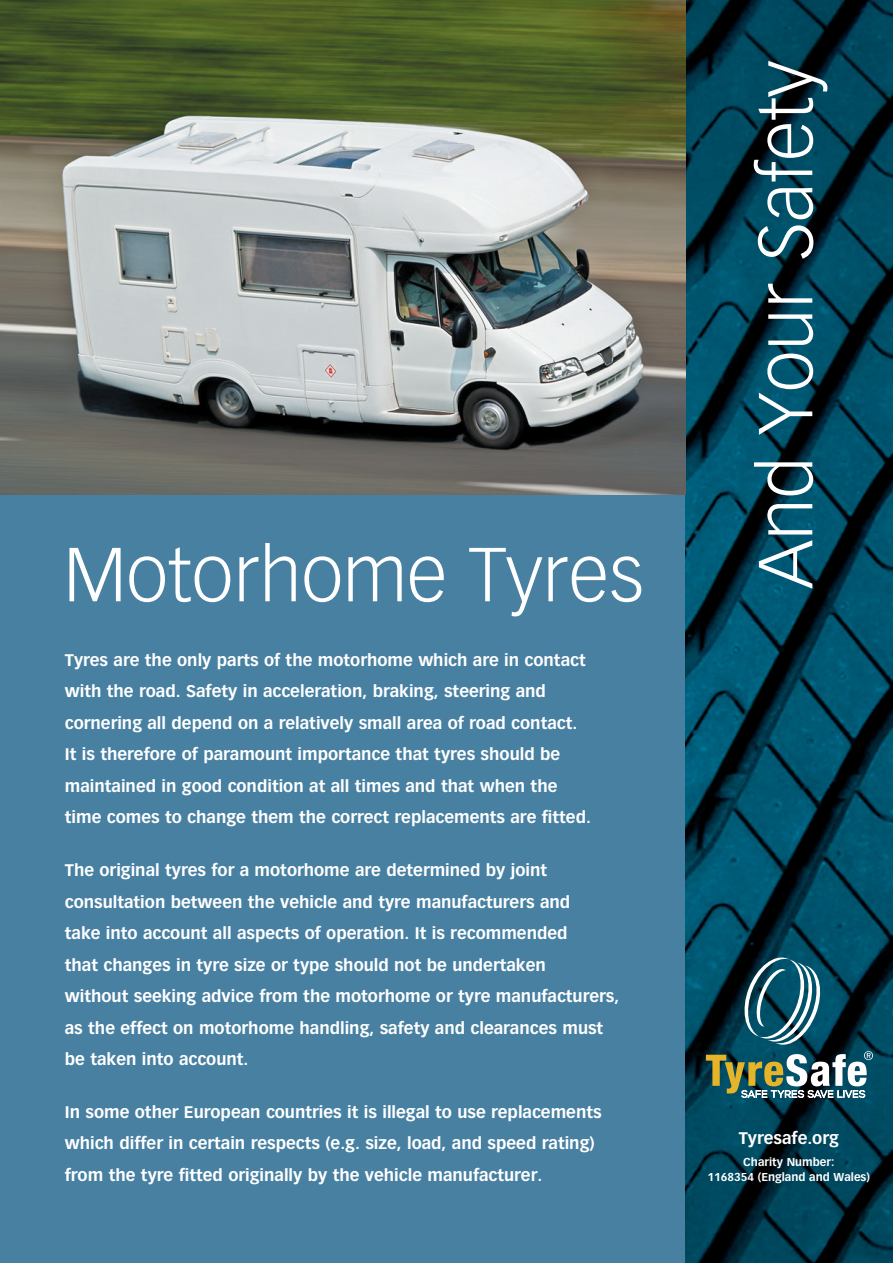
<style>
.page{position:relative;width:893px;height:1263px;background:#fff}
.page>*{position:absolute;margin:0;border:0;box-sizing:border-box;transform-origin:0 0}
.t1{font:300 75px "Vectora LH";color:#fff}
.t2{font:700 16.5px/31.5px "Vectora LH";color:#fff}
.t3{font:700 11.25px/15px "Vectora LH";color:#fff;text-align:center}
</style>
<div class="page">
<img style="left:684px;top:0;width:209px;height:1263px">
<div style="left:0;top:493px;width:684px;height:770px;background:#4880a2"></div>
<img style="left:0;top:0;width:685px;height:495px">
<svg style="left:706px;top:953px;width:167px;height:145px;background:#2f5b63"></svg>
<h1 class="t1" style="left:64px;top:531px;width:581px">Motorhome Tyres</h1>
<p class="t2" style="left:65px;top:644px;width:528px">Tyres are the only parts of the motorhome which are in contact with the road. Safety in acceleration, braking, steering and cornering all depend on a relatively small area of road contact.<br>It is therefore of paramount importance that tyres should be maintained in good condition at all times and that when the time comes to change them the correct replacements are fitted.</p>
<p class="t2" style="left:65px;top:854px;width:556px">The original tyres for a motorhome are determined by joint consultation between the vehicle and tyre manufacturers and<br>take into account all aspects of operation. It is recommended<br>that changes in tyre size or type should not be undertaken<br>without seeking advice from the motorhome or tyre manufacturers, as the effect on motorhome handling, safety and clearances must be taken into account.</p>
<p class="t2" style="left:65px;top:1096px;width:538px">In some other European countries it is illegal to use replacements which differ in certain respects (e.g. size, load, and speed rating) from the tyre fitted originally by the vehicle manufacturer.</p>
<h1 class="t1" style="left:742px;top:589px;width:529px;rotate:-90deg">And Your Safety</h1>
<p class="t2" style="left:739px;top:1122px;width:102px">Tyresafe.org</p>
<p class="t3" style="left:708px;top:1154px;width:164px">Charity Number:<br>1168354 (England and Wales)</p>
</div>
